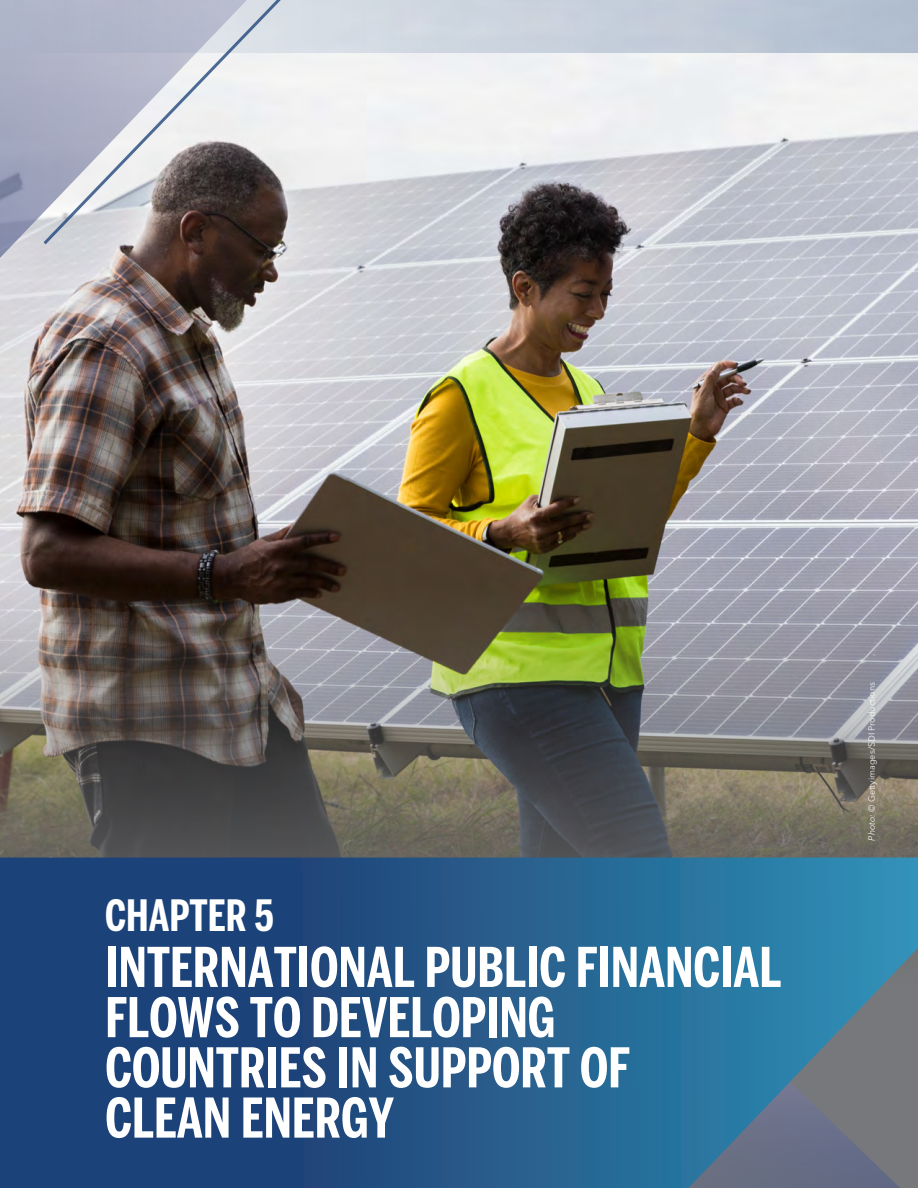
<style>
.page{position:relative;width:918px;height:1188px;background:#fff}
.page>*{position:absolute;margin:0;border:0;box-sizing:border-box;transform-origin:0 0}
.cht{font:700 54.3px/50.2px "Benton Sans Comp";color:#fff}
.cht-2{font:700 42.75px "Benton Sans Comp";color:#fff}
.t1{font:9px "Avenir Next W1 G";color:#fff}
.s1{font-style:italic}
</style>
<div class="page">
<img style="left:0;top:53px;width:918px;height:805px">
<svg style="left:0;top:53px;width:482px;height:253px"></svg>
<svg style="left:42px;top:53px;width:344px;height:193px"></svg>
<svg style="left:0;top:858px;width:918px;height:330px;background:#2a5b89"></svg>
<svg style="left:0;top:0;width:918px;height:53px;background:#c1c9d7"></svg>
<p class="cht-2" style="left:105px;top:890px;width:170px">CHAPTER 5</p>
<p class="cht" style="left:105px;top:942px;width:678px">INTERNATIONAL PUBLIC FINANCIAL<br>FLOWS TO DEVELOPING<br>COUNTRIES IN SUPPORT OF<br>CLEAN ENERGY</p>
<p class="t1" style="left:864px;top:841px;width:160px;rotate:-90deg"><span class="s1">Photo:</span> © Gettyimages/SDI Productions</p>
</div>
